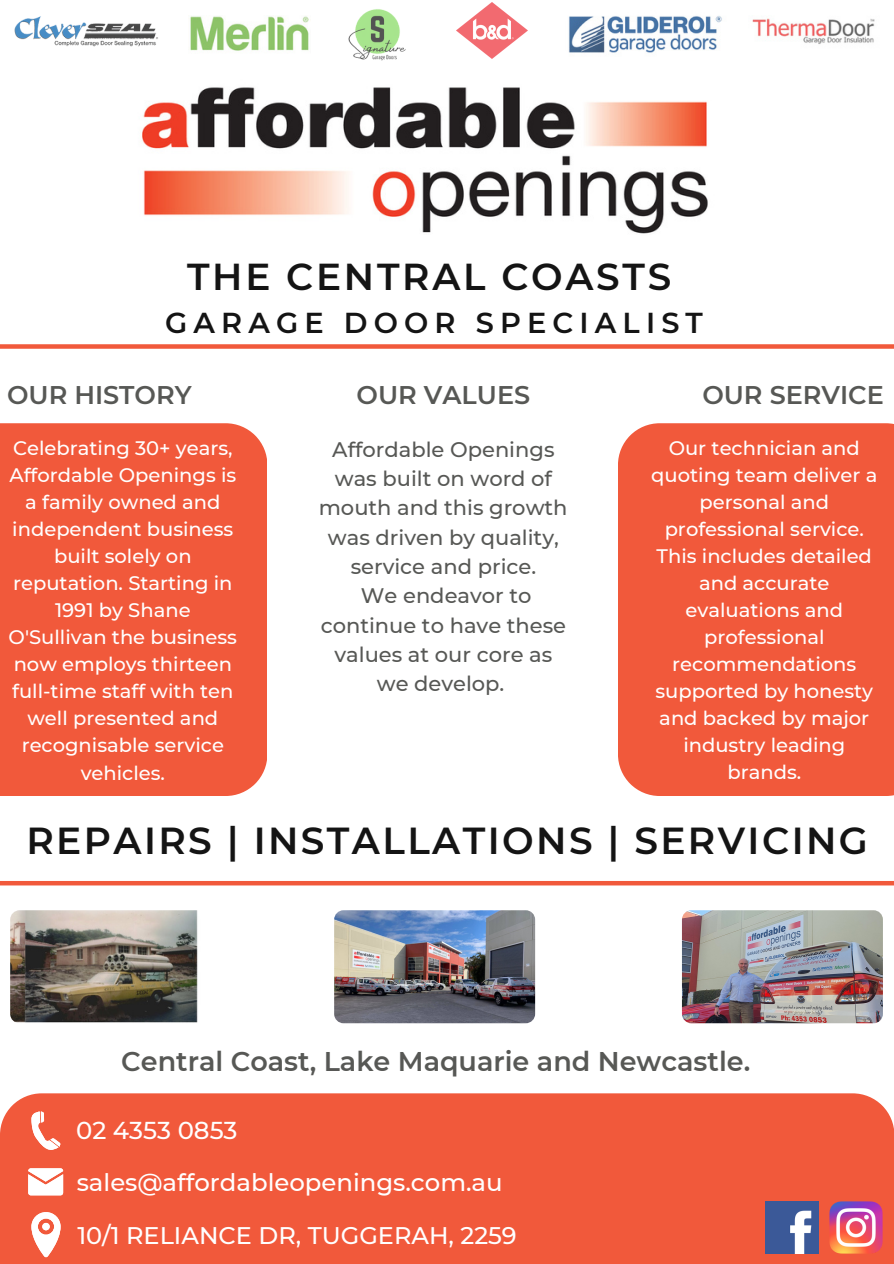
<style>
.page{position:relative;width:894px;height:1264px;background:#fff}
.page>*{position:absolute;margin:0;border:0;box-sizing:border-box;transform-origin:0 0}
.t1{font:600 37.5px "Montserrat";letter-spacing:.065em;color:#141414}
.t2{font:600 37.35px "Montserrat";letter-spacing:.075em;color:#141414}
.t3{font:600 28.8px "Montserrat";letter-spacing:.215em;color:#141414}
.t4{font:600 27px "Montserrat";color:#575855}
.t5{font:600 25.5px "Montserrat";color:#575855}
.t6{font:500 24.3px "Montserrat";color:#fff}
.t7{font:500 24px "Montserrat";color:#fff}
.t8{font:500 21px/29.2px "Montserrat";color:#575855;text-align:center}
.t9{font:500 19.5px/27px "Montserrat";color:#fff;text-align:center}
</style>
<div class="page">
<div style="left:0;top:423px;width:266px;height:373px;background:#f1593b"></div>
<div style="left:618px;top:423px;width:275px;height:373px;background:#f1593b"></div>
<div style="left:0;top:1093px;width:892px;height:170px;background:#f1593b"></div>
<svg style="left:10px;top:1093px;width:53px;height:164px"></svg>
<div style="left:42px;top:1222px;width:8px;height:8px;background:#fff;border-radius:50%"></div>
<hr style="left:0;top:881px;width:893px;height:4px;background:#f1593b">
<img style="left:10px;top:910px;width:201px;height:113px;border-radius:9px">
<img style="left:142px;top:87px;width:566px;height:147px">
<img style="left:334px;top:910px;width:201px;height:113px;border-radius:9px">
<img style="left:681px;top:910px;width:201px;height:113px;border-radius:9px">
<img style="left:765px;top:1201px;width:53px;height:52px">
<img style="left:829px;top:1201px;width:53px;height:52px">
<img style="left:752px;top:18px;width:123px;height:26px">
<img style="left:568px;top:16px;width:154px;height:37px">
<div style="left:0;top:344px;width:893px;height:5px;background:#f1593b"></div>
<img style="left:14px;top:16px;width:144px;height:31px">
<img style="left:190px;top:16px;width:119px;height:35px">
<img style="left:348px;top:9px;width:58px;height:52px">
<img style="left:457px;top:2px;width:70px;height:57px">
<h2 class="t2" style="left:187px;top:253px;width:485px">THE CENTRAL COASTS</h2>
<h3 class="t3" style="left:165px;top:305px;width:539px">GARAGE DOOR SPECIALIST</h3>
<h3 class="t5" style="left:7px;top:379px;width:186px">OUR HISTORY</h3>
<p class="t9" style="left:9px;top:434px;width:230px">Celebrating 30+ years,<br>Affordable Openings is a family owned and independent business built solely on reputation. Starting in<br>1991 by Shane<br>O'Sullivan the business now employs thirteen full-time staff with ten well presented and recognisable service vehicles.</p>
<h3 class="t5" style="left:356px;top:379px;width:175px">OUR VALUES</h3>
<h3 class="t5" style="left:702px;top:379px;width:183px">OUR SERVICE</h3>
<p class="t8" style="left:318px;top:434px;width:250px">Affordable Openings was built on word of mouth and this growth was driven by quality, service and price.<br>We endeavor to continue to have these values at our core as we develop.</p>
<p class="t9" style="left:651px;top:434px;width:227px">Our technician and quoting team deliver a personal and professional service.<br>This includes detailed and accurate evaluations and professional recommendations supported by honesty and backed by major industry leading brands.</p>
<h1 class="t1" style="left:26px;top:817px;width:842px">REPAIRS | INSTALLATIONS | SERVICING</h1>
<h3 class="t4" style="left:121px;top:1045px;width:630px">Central Coast, Lake Maquarie and Newcastle.</h3>
<p class="t6" style="left:76px;top:1115px;width:163px">02 4353 0853</p>
<p class="t6" style="left:77px;top:1167px;width:427px">sales@affordableopenings.com.au</p>
<p class="t7" style="left:77px;top:1220px;width:441px">10/1 RELIANCE DR, TUGGERAH, 2259</p>
</div>
